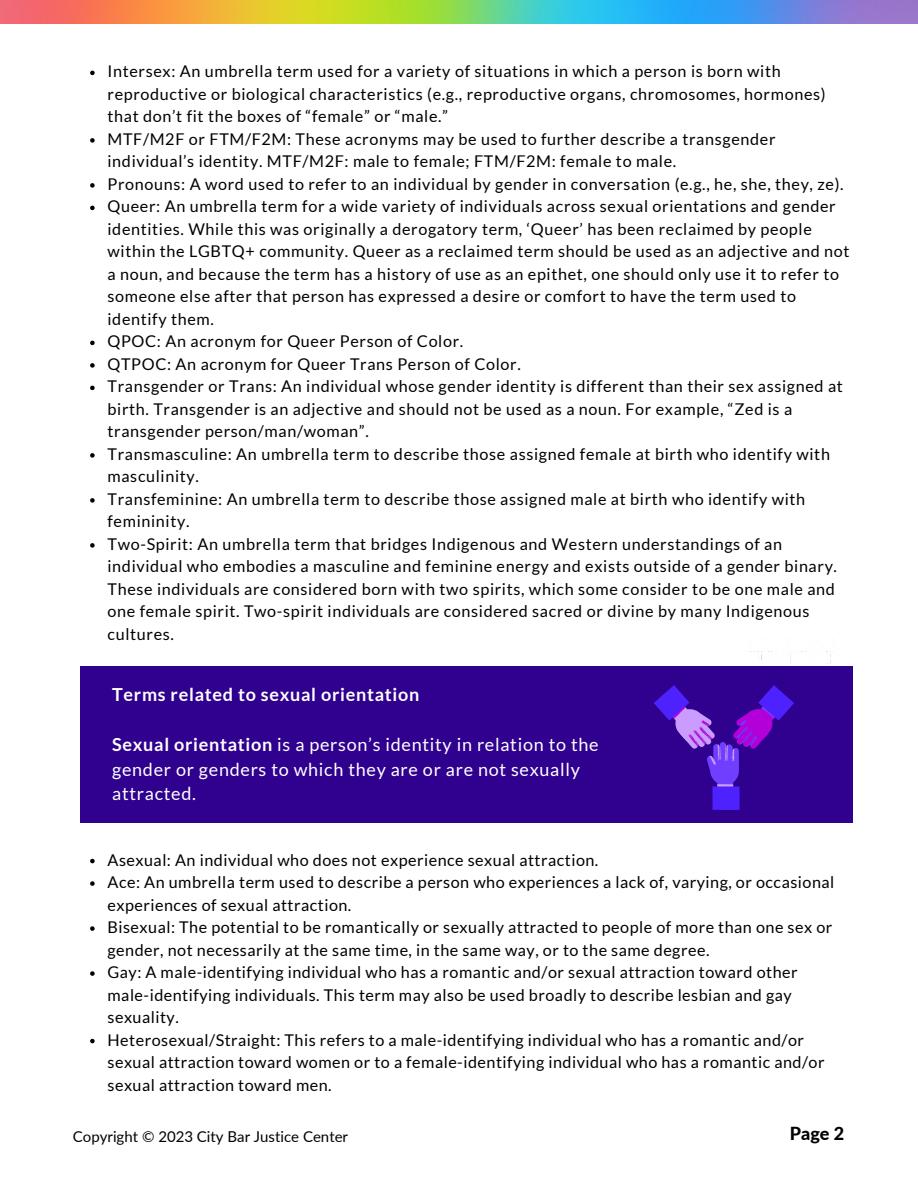
<style>
.page{position:relative;width:918px;height:1188px;background:#fff}
.page>*{position:absolute;margin:0;border:0;box-sizing:border-box;transform-origin:0 0}
.t1{font:18px/24.8px "Lato";letter-spacing:.04em;color:#fff}
.t2{font:700 18px "Lato";letter-spacing:.04em;color:#fff}
.t3{font:800 18px "Lato";color:#000}
.t4{font:16.2px/22.5px "Lato";letter-spacing:.04em;color:#000}
.t5{font:15px "Lato";color:#000}
.s1{font-weight:700}
</style>
<div class="page">
<img style="left:743px;top:651px;width:102px;height:16px">
<div style="left:80px;top:667px;width:773px;height:156px;background:#30008f"></div>
<img style="left:0;top:0;width:918px;height:23px">
<svg style="left:654px;top:685px;width:140px;height:125px"></svg>
<svg style="left:90px;top:71px;width:5px;height:4px"></svg>
<svg style="left:90px;top:138px;width:5px;height:5px"></svg>
<svg style="left:90px;top:183px;width:5px;height:5px"></svg>
<svg style="left:90px;top:206px;width:5px;height:4px"></svg>
<svg style="left:90px;top:341px;width:5px;height:4px"></svg>
<svg style="left:90px;top:363px;width:5px;height:5px"></svg>
<svg style="left:90px;top:386px;width:5px;height:4px"></svg>
<svg style="left:90px;top:453px;width:5px;height:5px"></svg>
<svg style="left:90px;top:498px;width:5px;height:5px"></svg>
<svg style="left:90px;top:543px;width:5px;height:5px"></svg>
<svg style="left:90px;top:859px;width:5px;height:4px"></svg>
<svg style="left:90px;top:881px;width:5px;height:5px"></svg>
<svg style="left:90px;top:926px;width:5px;height:5px"></svg>
<svg style="left:90px;top:971px;width:5px;height:5px"></svg>
<svg style="left:90px;top:1039px;width:5px;height:4px"></svg>
<p class="t4" style="left:108px;top:60px;width:743px">Intersex: An umbrella term used for a variety of situations in which a person is born with reproductive or biological characteristics (e.g., reproductive organs, chromosomes, hormones) that don’t fit the boxes of “female” or “male.”<br>MTF/M2F or FTM/F2M: These acronyms may be used to further describe a transgender individual’s identity. MTF/M2F: male to female; FTM/F2M: female to male.<br>Pronouns: A word used to refer to an individual by gender in conversation (e.g., he, she, they, ze).<br>Queer: An umbrella term for a wide variety of individuals across sexual orientations and gender identities. While this was originally a derogatory term, ‘Queer’ has been reclaimed by people within the LGBTQ+ community. Queer as a reclaimed term should be used as an adjective and not a noun, and because the term has a history of use as an epithet, one should only use it to refer to someone else after that person has expressed a desire or comfort to have the term used to identify them.<br>QPOC: An acronym for Queer Person of Color.<br>QTPOC: An acronym for Queer Trans Person of Color.<br>Transgender or Trans: An individual whose gender identity is different than their sex assigned at birth. Transgender is an adjective and should not be used as a noun. For example, “Zed is a transgender person/man/woman”.<br>Transmasculine: An umbrella term to describe those assigned female at birth who identify with masculinity.<br>Transfeminine: An umbrella term to describe those assigned male at birth who identify with femininity.<br>Two-Spirit: An umbrella term that bridges Indigenous and Western understandings of an individual who embodies a masculine and feminine energy and exists outside of a gender binary.<br>These individuals are considered born with two spirits, which some consider to be one male and one female spirit. Two-spirit individuals are considered sacred or divine by many Indigenous cultures.</p>
<p class="t2" style="left:112px;top:684px;width:309px">Terms related to sexual orientation</p>
<p class="t1" style="left:112px;top:731px;width:488px"><span class="s1">Sexual orientation</span> is a person’s identity in relation to the gender or genders to which they are or are not sexually attracted.</p>
<p class="t4" style="left:108px;top:848px;width:728px">Asexual: An individual who does not experience sexual attraction.<br>Ace: An umbrella term used to describe a person who experiences a lack of, varying, or occasional experiences of sexual attraction.<br>Bisexual: The potential to be romantically or sexually attracted to people of more than one sex or gender, not necessarily at the same time, in the same way, or to the same degree.<br>Gay: A male-identifying individual who has a romantic and/or sexual attraction toward other male-identifying individuals. This term may also be used broadly to describe lesbian and gay sexuality.<br>Heterosexual/Straight: This refers to a male-identifying individual who has a romantic and/or sexual attraction toward women or to a female-identifying individual who has a romantic and/or sexual attraction toward men.</p>
<p class="t5" style="left:73px;top:1127px;width:277px">Copyright © 2023 City Bar Justice Center</p>
<p class="t3" style="left:790px;top:1122px;width:56px">Page 2</p>
</div>
